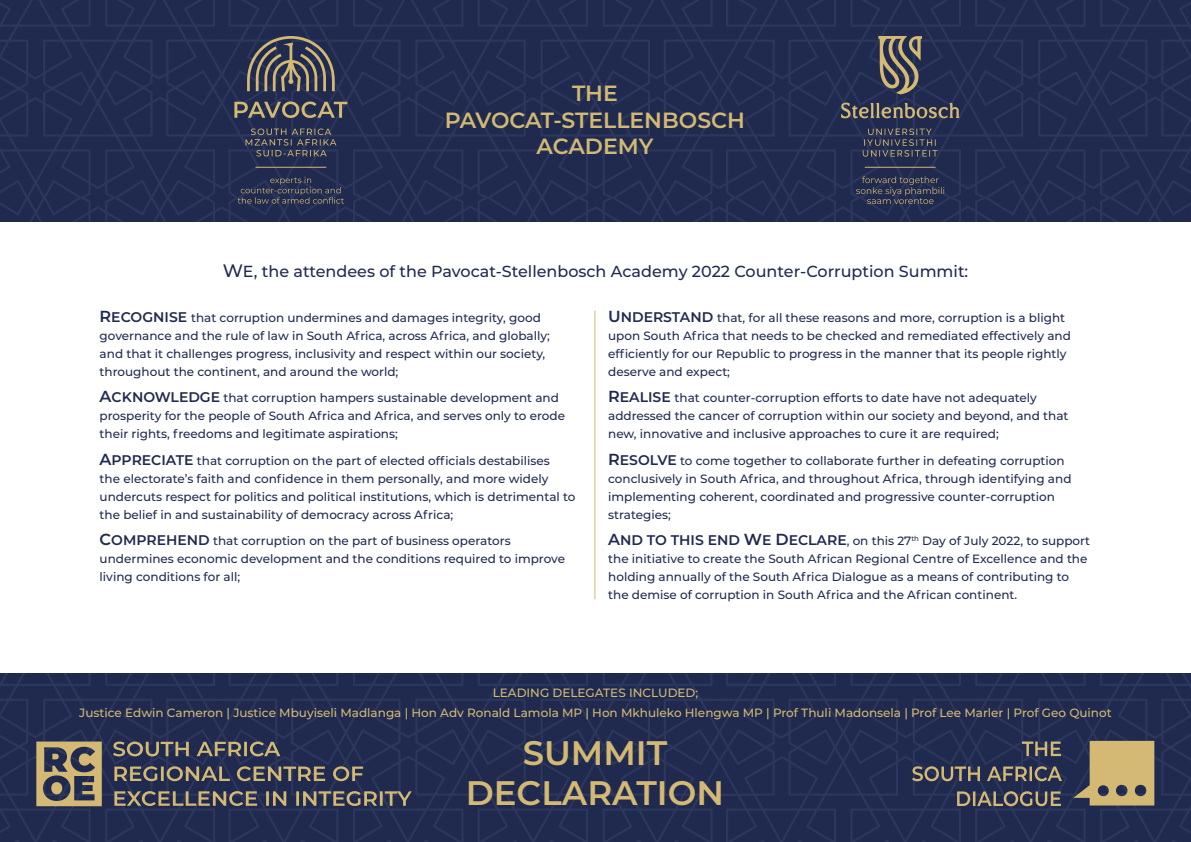
<style>
.page{position:relative;width:1191px;height:842px;background:#fff}
.page>*{position:absolute;margin:0;border:0;box-sizing:border-box;transform-origin:0 0}
.t1{font:600 34px/40.8px "Montserrat";color:#d3b973;text-align:center}
.t2{font:600 22px/26.4px "Montserrat";color:#d3b973;text-align:center}
.t3{font:500 16px "Montserrat";color:#202a4e}
.t4{font:500 12px/18px "Montserrat";color:#202a4e}
.t5{font:500 12px/20.1px "Montserrat";color:#d3b973;text-align:center}
.s1{font-size:18px}
.s2{font-weight:600;font-size:16px}
.s3{font-weight:600;font-size:14px}
</style>
<div class="page">
<svg style="left:968px;top:0;width:223px;height:176px;background:#222c50"></svg>
<svg style="left:719px;top:0;width:249px;height:176px;background:#222c50"></svg>
<svg style="left:222px;top:0;width:248px;height:176px;background:#222c50"></svg>
<svg style="left:470px;top:0;width:249px;height:176px;background:#222c50"></svg>
<svg style="left:0;top:0;width:222px;height:176px;background:#222c50"></svg>
<svg style="left:719px;top:673px;width:193px;height:169px;background:#222c50"></svg>
<svg style="left:412px;top:673px;width:58px;height:169px;background:#222c50"></svg>
<svg style="left:470px;top:673px;width:249px;height:169px;background:#222c50"></svg>
<svg style="left:878px;top:36px;width:44px;height:58px;background:#6a655e"></svg>
<svg style="left:841px;top:102px;width:118px;height:17px;background:#5a595b"></svg>
<svg style="left:862px;top:128px;width:75px;height:29px;background:#3e4256"></svg>
<hr style="left:865px;top:167px;width:70px;height:1px;background:#d3b973">
<hr style="left:256px;top:167px;width:70px;height:1px;background:#d3b973">
<svg style="left:0;top:176px;width:1191px;height:45px;background:#242d51"></svg>
<svg style="left:234px;top:101px;width:113px;height:17px;background:#625f5c"></svg>
<svg style="left:247px;top:36px;width:88px;height:55px;background:#56555a"></svg>
<svg style="left:245px;top:129px;width:91px;height:27px;background:#3f4356"></svg>
<hr style="left:594px;top:310px;width:1px;height:289px;background:#d3b973">
<svg style="left:0;top:673px;width:412px;height:169px;background:#333953"></svg>
<svg style="left:912px;top:673px;width:279px;height:169px;background:#373d54"></svg>
<h2 class="t2" style="left:445px;top:79px;width:302px">THE<br>PAVOCAT-STELLENBOSCH<br>ACADEMY</h2>
<h3 class="t3" style="left:223px;top:260px;width:747px"><span class="s1">W</span>E, the attendees of the Pavocat-Stellenbosch Academy 2022 Counter-Corruption Summit:</h3>
<p class="t4" style="left:100px;top:308px;width:452px"><span class="s2">R</span><span class="s3">ECOGNISE</span> that corruption undermines and damages integrity, good governance and the rule of law in South Africa, across Africa, and globally; and that it challenges progress, inclusivity and respect within our society, throughout the continent, and around the world;</p>
<p class="t4" style="left:100px;top:388px;width:467px"><span class="s2">A</span><span class="s3">CKNOWLEDGE</span> that corruption hampers sustainable development and prosperity for the people of South Africa and Africa, and serves only to erode their rights, freedoms and legitimate aspirations;</p>
<p class="t4" style="left:100px;top:451px;width:477px"><span class="s2">A</span><span class="s3">PPRECIATE</span> that corruption on the part of elected officials destabilises<br>the electorate’s faith and confidence in them personally, and more widely undercuts respect for politics and political institutions, which is detrimental to the belief in and sustainability of democracy across Africa;</p>
<p class="t4" style="left:100px;top:531px;width:467px"><span class="s2">C</span><span class="s3">OMPREHEND</span> that corruption on the part of business operators undermines economic development and the conditions required to improve living conditions for all;</p>
<p class="t4" style="left:608px;top:308px;width:464px"><span class="s2">U</span><span class="s3">NDERSTAND</span> that, for all these reasons and more, corruption is a blight upon South Africa that needs to be checked and remediated effectively and efficiently for our Republic to progress in the manner that its people rightly deserve and expect;</p>
<p class="t4" style="left:608px;top:388px;width:462px"><span class="s2">R</span><span class="s3">EALISE</span> that counter-corruption efforts to date have not adequately addressed the cancer of corruption within our society and beyond, and that new, innovative and inclusive approaches to cure it are required;</p>
<p class="t4" style="left:608px;top:451px;width:465px"><span class="s2">R</span><span class="s3">ESOLVE</span> to come together to collaborate further in defeating corruption conclusively in South Africa, and throughout Africa, through identifying and implementing coherent, coordinated and progressive counter-corruption strategies;</p>
<p class="t4" style="left:608px;top:531px;width:483px"><span class="s2">A</span><span class="s3">ND TO THIS END</span> <span class="s2">W</span><span class="s3">E</span> <span class="s2">D</span><span class="s3">ECLARE</span>, on this 27<sup>th</sup> Day of July 2022, to support the initiative to create the South African Regional Centre of Excellence and the holding annually of the South Africa Dialogue as a means of contributing to the demise of corruption in South Africa and the African continent.</p>
<p class="t5" style="left:79px;top:682px;width:1034px">LEADING DELEGATES INCLUDED;<br>Justice Edwin Cameron | Justice Mbuyiseli Madlanga | Hon Adv Ronald Lamola MP | Hon Mkhuleko Hlengwa MP | Prof Thuli Madonsela | Prof Lee Marler | Prof Geo Quinot</p>
<h1 class="t1" style="left:466px;top:731px;width:260px">SUMMIT<br>DECLARATION</h1>
</div>
